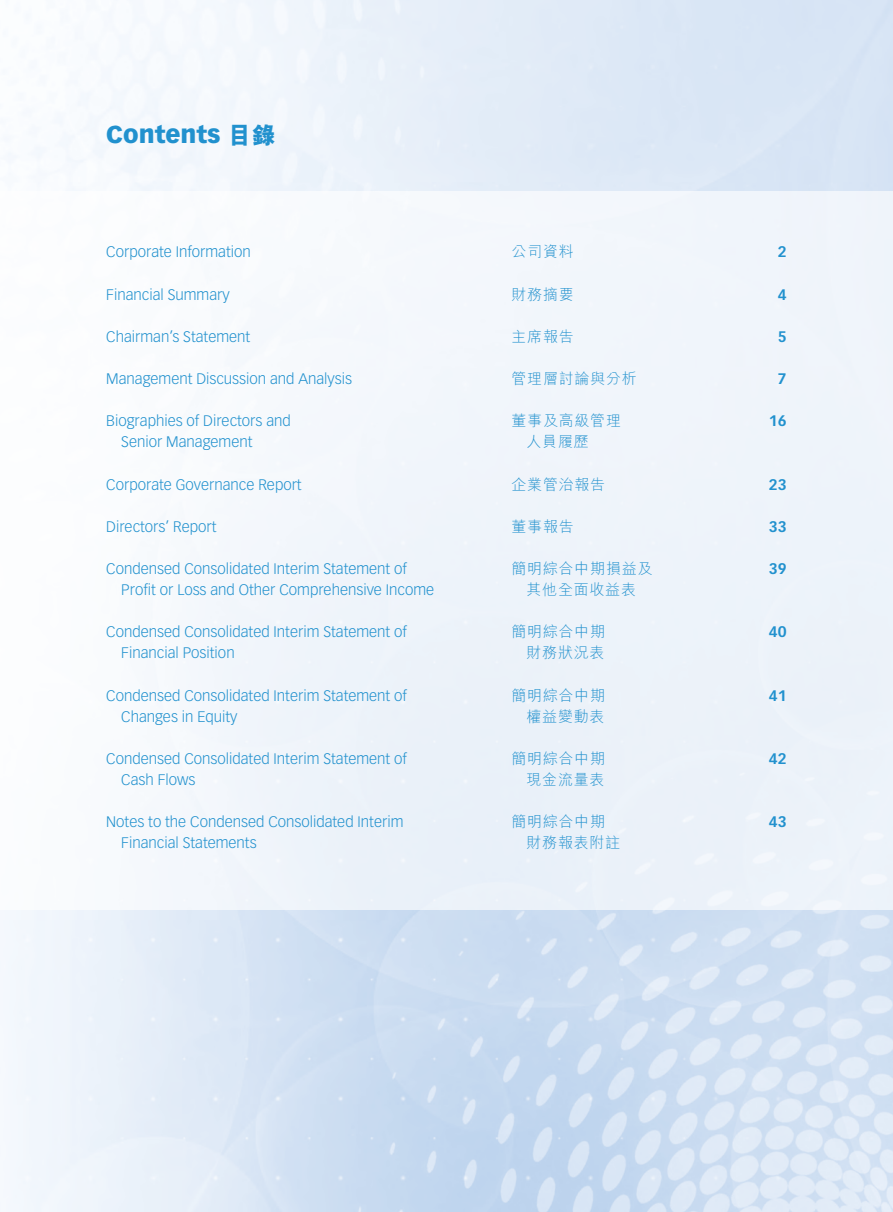
<style>
.page{position:relative;width:893px;height:1212px;background:#fff}
.page>*{position:absolute;margin:0;border:0;box-sizing:border-box;transform-origin:0 0}
.t1{font:900 24px "Vectora LT Std";color:#2191ce}
.t2{font:300 15px/21px "Vectora LT Std";color:#2191ce}
.t3{font:300 15px/21px "M Hei HK";letter-spacing:.05em;color:#2191ce;text-align:right}
.t4{font:700 15px "Vectora LT Std";color:#2191ce}
.s1{font-family:"M Hei HK";font-weight:800}
</style>
<div class="page">
<img style="left:0;top:0;width:893px;height:1212px">
<div style="left:0;top:191px;width:893px;height:719px;background:#f0f5fb"></div>
<h1 class="t1" style="left:106px;top:119px;width:171px">Contents <span class="s1">目錄</span></h1>
<p class="t2" style="left:106px;top:242px;width:146px">Corporate Information</p>
<p class="t3" style="left:512px;top:241px;width:64px">公司資料</p>
<p class="t4" style="left:778px;top:243px;width:10px">2</p>
<p class="t2" style="left:106px;top:284px;width:125px">Financial Summary</p>
<p class="t3" style="left:512px;top:283px;width:64px">財務摘要</p>
<p class="t4" style="left:778px;top:285px;width:10px">4</p>
<p class="t2" style="left:106px;top:326px;width:145px">Chairman’s Statement</p>
<p class="t3" style="left:512px;top:325px;width:64px">主席報告</p>
<p class="t4" style="left:778px;top:327px;width:10px">5</p>
<p class="t2" style="left:106px;top:368px;width:247px">Management Discussion and Analysis</p>
<p class="t3" style="left:512px;top:368px;width:127px">管理層討論與分析</p>
<p class="t4" style="left:778px;top:370px;width:10px">7</p>
<p class="t2" style="left:121px;top:411px;width:171px;text-indent:-15px">Biographies of Directors and<br>Senior Management</p>
<p class="t3" style="left:526px;top:410px;width:96px;text-align:left;text-indent:-15px">董事及高級管理人員履歷</p>
<p class="t4" style="left:769px;top:412px;width:19px">16</p>
<p class="t2" style="left:106px;top:474px;width:197px">Corporate Governance Report</p>
<p class="t3" style="left:512px;top:473px;width:95px">企業管治報告</p>
<p class="t4" style="left:769px;top:475px;width:19px">23</p>
<p class="t2" style="left:106px;top:516px;width:112px">Directors’ Report</p>
<p class="t3" style="left:512px;top:516px;width:64px">董事報告</p>
<p class="t4" style="left:769px;top:517px;width:19px">33</p>
<p class="t2" style="left:121px;top:558px;width:314px;text-indent:-15px">Condensed Consolidated Interim Statement of<br>Profit or Loss and Other Comprehensive Income</p>
<p class="t3" style="left:512px;top:558px;width:142px;text-align:center">簡明綜合中期損益及其他全面收益表</p>
<p class="t4" style="left:769px;top:560px;width:19px">39</p>
<p class="t2" style="left:121px;top:622px;width:287px;text-indent:-15px">Condensed Consolidated Interim Statement of<br>Financial Position</p>
<p class="t3" style="left:512px;top:621px;width:95px">簡明綜合中期財務狀況表</p>
<p class="t4" style="left:769px;top:623px;width:19px">40</p>
<p class="t2" style="left:121px;top:685px;width:287px;text-indent:-15px">Condensed Consolidated Interim Statement of<br>Changes in Equity</p>
<p class="t3" style="left:512px;top:684px;width:95px">簡明綜合中期權益變動表</p>
<p class="t4" style="left:769px;top:686px;width:19px">41</p>
<p class="t2" style="left:121px;top:748px;width:287px;text-indent:-15px">Condensed Consolidated Interim Statement of<br>Cash Flows</p>
<p class="t3" style="left:512px;top:748px;width:95px">簡明綜合中期現金流量表</p>
<p class="t4" style="left:769px;top:749px;width:19px">42</p>
<p class="t2" style="left:121px;top:811px;width:284px;text-indent:-15px">Notes to the Condensed Consolidated Interim<br>Financial Statements</p>
<p class="t3" style="left:526px;top:811px;width:95px;text-align:left;text-indent:-15px">簡明綜合中期財務報表附註</p>
<p class="t4" style="left:769px;top:813px;width:19px">43</p>
</div>
